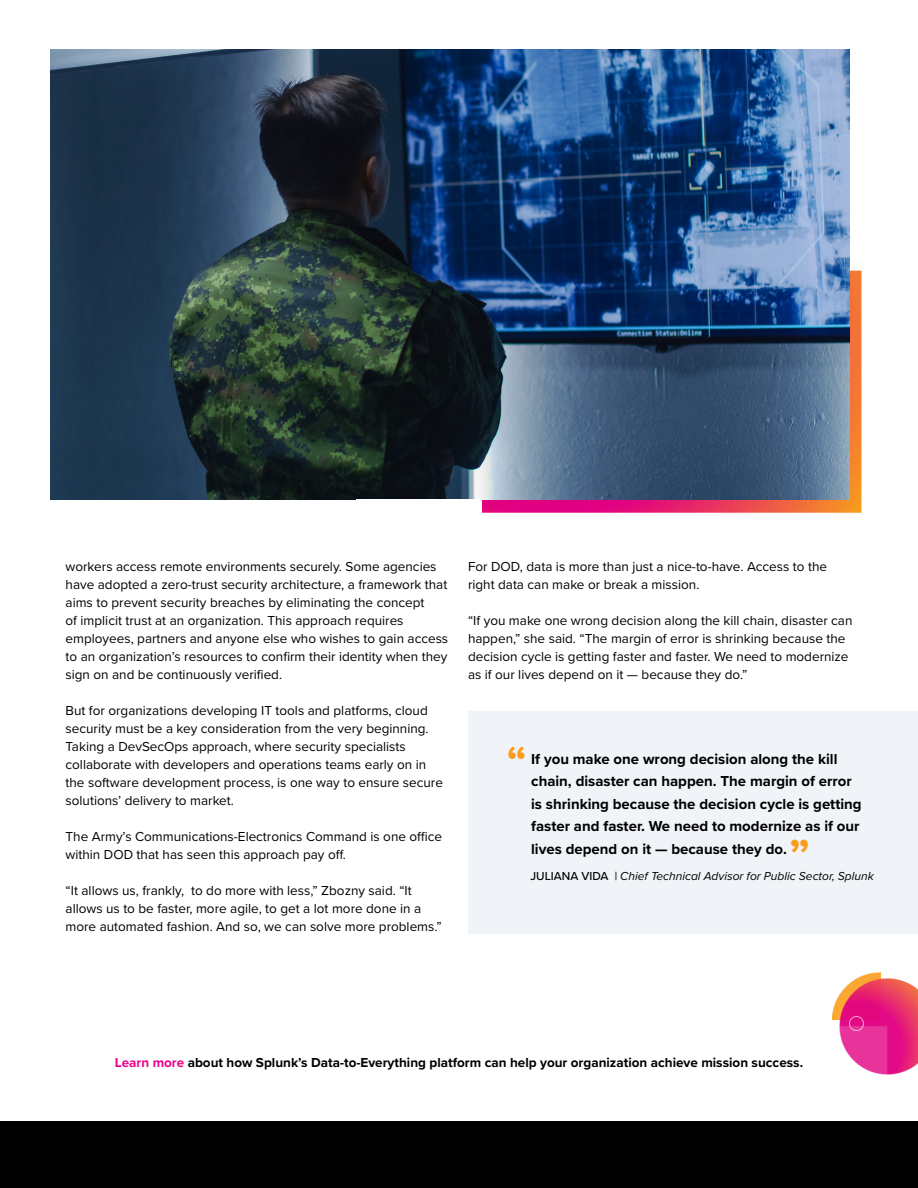
<style>
.page{position:relative;width:918px;height:1188px;background:#fff}
.page>*{position:absolute;margin:0;border:0;box-sizing:border-box;transform-origin:0 0}
.t1{font:700 45px "Proxima Nova";color:#f99d1c}
.t2{font:700 43.5px "Proxima Nova";color:#f99d1c}
.t3{font:700 15px/22.5px "Proxima Nova";color:#000}
.t4{font:13.5px/18px "Proxima Nova";color:#000}
.t5{font:700 13.5px "Proxima Nova";color:#000}
.t6{font:italic 12px "Proxima Nova";color:#000}
.s1{font-weight:500;font-style:normal}
.s2{color:#ed008a}
</style>
<div class="page">
<img style="left:831px;top:972px;width:87px;height:103px">
<img style="left:482px;top:261px;width:382px;height:254px">
<div style="left:468px;top:711px;width:450px;height:222px;background:#f0f3f7"></div>
<div style="left:0;top:1121px;width:918px;height:67px;background:#000"></div>
<img style="left:50px;top:49px;width:800px;height:450px">
<p class="t4" style="left:66px;top:557px;width:384px">workers access remote environments securely. Some agencies have adopted a zero-trust security architecture, a framework that aims to prevent security breaches by eliminating the concept<br>of implicit trust at an organization. This approach requires employees, partners and anyone else who wishes to gain access to an organization’s resources to confirm their identity when they sign on and be continuously verified.</p>
<p class="t4" style="left:66px;top:701px;width:379px">But for organizations developing IT tools and platforms, cloud security must be a key consideration from the very beginning.<br>Taking a DevSecOps approach, where security specialists collaborate with developers and operations teams early on in the software development process, is one way to ensure secure solutions’ delivery to market.</p>
<p class="t4" style="left:66px;top:827px;width:378px">The Army’s Communications-Electronics Command is one office within DOD that has seen this approach pay off.</p>
<p class="t4" style="left:66px;top:881px;width:378px">“It allows us, frankly, to do more with less,” Zbozny said. “It allows us to be faster, more agile, to get a lot more done in a more automated fashion. And so, we can solve more problems.”</p>
<p class="t4" style="left:468px;top:557px;width:361px">For DOD, data is more than just a nice-to-have. Access to the right data can make or break a mission.</p>
<p class="t4" style="left:468px;top:611px;width:386px">“If you make one wrong decision along the kill chain, disaster can happen,” she said. “The margin of error is shrinking because the decision cycle is getting faster and faster. We need to modernize as if our lives depend on it — because they do.”</p>
<h2 class="t2" style="left:507px;top:729px;width:21px">“</h2>
<p class="t3" style="left:531px;top:747px;width:332px">If you make one wrong decision along the kill chain, disaster can happen. The margin of error is shrinking because the decision cycle is getting faster and faster. We need to modernize as if our lives depend on it — because they do.</p>
<p class="t6" style="left:530px;top:867px;width:345px"><span class="s1">JULIANA VIDA |</span> Chief Technical Advisor for Public Sector, Splunk</p>
<h1 class="t1" style="left:789px;top:822px;width:22px">”</h1>
<p class="t5" style="left:115px;top:1053px;width:690px"><span class="s2">Learn more</span> about how Splunk’s Data-to-Everything platform can help your organization achieve mission success.</p>
</div>
